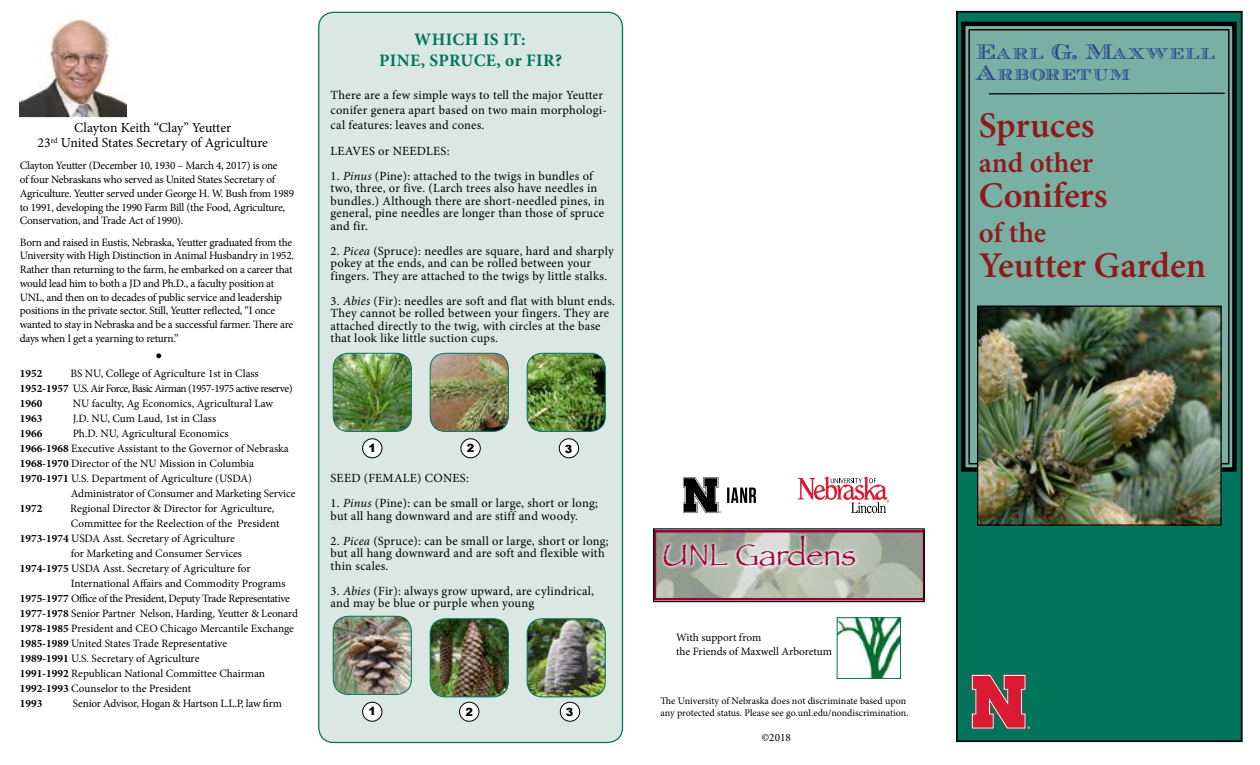
<style>
.page{position:relative;width:1260px;height:765px;background:#fff}
.page>*{position:absolute;margin:0;border:0;box-sizing:border-box;transform-origin:0 0}
.t1{font:600 36.25px "Minion Pro";letter-spacing:-.005em;color:#91191c}
.t2{font:31.62px "Papyrus";color:#9e0038}
.t3{font:28.75px/21.2px "Cash Regular Swfte";color:#25408f}
.t4{font:600 28.75px "Minion Pro";color:#91191c}
.t5{font:700 17.5px/21px "Minion Pro";letter-spacing:.02em;color:#00755b;text-align:center}
.t6{font:13.75px/15px "Minion Pro";color:#000;text-align:center}
.t7{font:12.5px/12.5px "Minion Pro";letter-spacing:.02em;color:#000}
.t8{font:11.25px/13.8px "Minion Pro";letter-spacing:-.015em;color:#000}
.t9{font:11.25px/15px "Minion Pro";letter-spacing:-.045em;color:#000}
.t10{font:700 11.25px "Minion Pro";color:#000}
.t11{font:900 11.25px "Arial";color:#000}
.t12{font:11.25px "Arial";color:#000}
.t13{font:10px/12px "Minion Pro";letter-spacing:-.005em;color:#000}
.s1{font-weight:700}
.s2{font-style:italic}
</style>
<div class="page">
<svg style="left:956px;top:11px;width:287px;height:731px;background:#016f57"></svg>
<svg style="left:959px;top:20px;width:280px;height:454px;background:#6da297"></svg>
<div style="left:968px;top:29px;width:261px;height:435px;border:1px solid #000"></div>
<svg style="left:988px;top:92px;width:238px;height:3px"></svg>
<img style="left:979px;top:308px;width:241px;height:216px">
<div style="left:977px;top:306px;width:245px;height:220px;border:1px solid #000"></div>
<img style="left:20px;top:19px;width:107px;height:98px">
<svg style="left:655px;top:530px;width:268px;height:70px;background:#b2aca6"></svg>
<div style="left:653px;top:528px;width:272px;height:74px;border:1px solid #000"></div>
<svg style="left:727px;top:488px;width:29px;height:15px"></svg>
<svg style="left:683px;top:477px;width:38px;height:36px"></svg>
<svg style="left:971px;top:674px;width:59px;height:55px;background:#a8454e"></svg>
<svg style="left:798px;top:476px;width:91px;height:37px"></svg>
<img style="left:839px;top:620px;width:60px;height:57px">
<div style="left:837px;top:618px;width:64px;height:61px;border:1px solid #00755b"></div>
<div style="left:319px;top:12px;width:303px;height:730px;background:#dae7e3;border-radius:15px"></div>
<div style="left:363px;top:702px;width:19px;height:19px;background:#fff;border-radius:50%"></div>
<div style="left:362px;top:702px;width:20px;height:20px;border:1px solid #000;border-radius:50%"></div>
<div style="left:460px;top:702px;width:19px;height:19px;background:#fff;border-radius:50%"></div>
<div style="left:459px;top:702px;width:20px;height:20px;border:1px solid #000;border-radius:50%"></div>
<div style="left:560px;top:702px;width:20px;height:19px;background:#fff;border-radius:50%"></div>
<div style="left:560px;top:702px;width:20px;height:20px;border:1px solid #000;border-radius:50%"></div>
<div style="left:363px;top:439px;width:19px;height:19px;background:#fff;border-radius:50%"></div>
<div style="left:362px;top:438px;width:20px;height:20px;border:1px solid #000;border-radius:50%"></div>
<div style="left:461px;top:439px;width:19px;height:19px;background:#fff;border-radius:50%"></div>
<div style="left:461px;top:438px;width:20px;height:20px;border:1px solid #000;border-radius:50%"></div>
<div style="left:559px;top:439px;width:20px;height:19px;background:#fff;border-radius:50%"></div>
<div style="left:559px;top:438px;width:20px;height:20px;border:1px solid #000;border-radius:50%"></div>
<img style="left:333px;top:353px;width:77px;height:78px">
<div style="left:333px;top:353px;width:79px;height:79px;border:1px solid #00755b;border-radius:15px"></div>
<img style="left:333px;top:616px;width:77px;height:78px">
<div style="left:333px;top:616px;width:79px;height:79px;border:1px solid #00755b;border-radius:15px"></div>
<img style="left:430px;top:353px;width:77px;height:78px">
<div style="left:430px;top:353px;width:79px;height:79px;border:1px solid #00755b;border-radius:15px"></div>
<img style="left:430px;top:620px;width:78px;height:77px">
<div style="left:430px;top:618px;width:79px;height:79px;border:1px solid #00755b;border-radius:15px"></div>
<img style="left:527px;top:353px;width:77px;height:78px">
<div style="left:527px;top:353px;width:79px;height:79px;border:1px solid #00755b;border-radius:15px"></div>
<img style="left:527px;top:620px;width:78px;height:77px">
<div style="left:527px;top:618px;width:79px;height:79px;border:1px solid #00755b;border-radius:15px"></div>
<p class="t6" style="left:37px;top:120px;width:232px">Clayton Keith “Clay” Yeutter<br>23<sup>rd</sup> United States Secretary of Agriculture</p>
<p class="t8" style="left:20px;top:159px;width:276px">Clayton Yeutter (December 10, 1930 – March 4, 2017) is one<br>of four Nebraskans who served as United States Secretary of Agriculture. Yeutter served under George H. W. Bush from 1989 to 1991, developing the 1990 Farm Bill (the Food, Agriculture, Conservation, and Trade Act of 1990).</p>
<p class="t8" style="left:20px;top:235px;width:276px">Born and raised in Eustis, Nebraska, Yeutter graduated from the University with High Distinction in Animal Husbandry in 1952.<br>Rather than returning to the farm, he embarked on a career that would lead him to both a JD and Ph.D., a faculty position at UNL, and then on to decades of public service and leadership positions in the private sector. Still, Yeutter reflected, “I once wanted to stay in Nebraska and be a successful farmer. There are days when I get a yearning to return.’’</p>
<p class="t12" style="left:156px;top:348px;width:8px">●</p>
<p class="t10" style="left:20px;top:365px;width:24px">1952</p>
<p class="t9" style="left:20px;top:366px;width:274px;text-indent:51px">BS NU, College of Agriculture 1st in Class<br><span class="s1">1952-1957</span> U.S. Air Force, Basic Airman (1957-1975 active reserve)<br><span class="s1">1960</span></p>
<p class="t8" style="left:73px;top:396px;width:202px">NU faculty, Ag Economics, Agricultural Law</p>
<p class="t10" style="left:20px;top:410px;width:24px">1963</p>
<p class="t8" style="left:73px;top:411px;width:145px">J.D. NU, Cum Laud, 1st in Class</p>
<p class="t10" style="left:20px;top:425px;width:24px">1966</p>
<p class="t8" style="left:73px;top:426px;width:157px">Ph.D. NU, Agricultural Economics</p>
<p class="t8" style="left:20px;top:441px;width:270px"><span class="s1">1966-1968</span> Executive Assistant to the Governor of Nebraska</p>
<p class="t8" style="left:20px;top:456px;width:236px"><span class="s1">1968-1970</span> Director of the NU Mission in Columbia</p>
<p class="t8" style="left:20px;top:471px;width:234px"><span class="s1">1970-1971</span> U.S. Department of Agriculture (USDA)</p>
<p class="t8" style="left:71px;top:486px;width:226px">Administrator of Consumer and Marketing Service</p>
<p class="t10" style="left:20px;top:500px;width:24px">1972</p>
<p class="t8" style="left:70px;top:501px;width:206px">Regional Director &amp; Director for Agriculture,</p>
<p class="t8" style="left:71px;top:516px;width:210px">Committee for the Reelection of the President</p>
<p class="t8" style="left:20px;top:531px;width:217px"><span class="s1">1973-1974</span> USDA Asst. Secretary of Agriculture</p>
<p class="t8" style="left:71px;top:546px;width:173px">for Marketing and Consumer Services</p>
<p class="t8" style="left:20px;top:561px;width:232px"><span class="s1">1974-1975</span> USDA Asst. Secretary of Agriculture for</p>
<p class="t8" style="left:71px;top:576px;width:216px">International Affairs and Commodity Programs</p>
<p class="t8" style="left:20px;top:591px;width:272px"><span class="s1">1975-1977</span> Office of the President, Deputy Trade Representative</p>
<p class="t8" style="left:20px;top:606px;width:280px"><span class="s1">1977-1978</span> Senior Partner Nelson, Harding, Yeutter &amp; Leonard</p>
<p class="t8" style="left:20px;top:621px;width:276px"><span class="s1">1978-1985</span> President and CEO Chicago Mercantile Exchange</p>
<p class="t8" style="left:20px;top:636px;width:209px"><span class="s1">1985-1989</span> United States Trade Representative</p>
<p class="t8" style="left:20px;top:651px;width:181px"><span class="s1">1989-1991</span> U.S. Secretary of Agriculture</p>
<p class="t8" style="left:20px;top:666px;width:247px"><span class="s1">1991-1992</span> Republican National Committee Chairman</p>
<p class="t8" style="left:20px;top:681px;width:173px"><span class="s1">1992-1993</span> Counselor to the President</p>
<p class="t10" style="left:20px;top:695px;width:24px">1993</p>
<p class="t8" style="left:73px;top:696px;width:210px">Senior Advisor, Hogan &amp; Hartson L.L.P, law firm</p>
<h3 class="t5" style="left:379px;top:29px;width:184px">WHICH IS IT:<br>PINE, SPRUCE, or FIR?</h3>
<p class="t7" style="left:331px;top:87px;width:278px;line-height:15px">There are a few simple ways to tell the major Yeutter conifer genera apart based on two main morphologi&shy;cal features: leaves and cones.</p>
<p class="t7" style="left:331px;top:145px;width:121px">LEAVES or NEEDLES:</p>
<p class="t7" style="left:331px;top:170px;width:275px">1. <span class="s2">Pinus</span> (Pine): attached to the twigs in bundles of two, three, or five. (Larch trees also have needles in bundles.) Although there are short-needled pines, in general, pine needles are longer than those of spruce and fir.</p>
<p class="t7" style="left:331px;top:245px;width:285px">2. <span class="s2">Picea</span> (Spruce): needles are square, hard and sharply pokey at the ends, and can be rolled between your fingers. They are attached to the twigs by little stalks.</p>
<p class="t7" style="left:331px;top:295px;width:286px">3. <span class="s2">Abies</span> (Fir): needles are soft and flat with blunt ends.<br>They cannot be rolled between your fingers. They are attached directly to the twig, with circles at the base that look like little suction cups.</p>
<p class="t11" style="left:369px;top:440px;width:9px">1</p>
<p class="t11" style="left:467px;top:440px;width:9px">2</p>
<p class="t11" style="left:565px;top:440px;width:9px">3</p>
<p class="t7" style="left:331px;top:472px;width:140px">SEED (FEMALE) CONES:</p>
<p class="t7" style="left:331px;top:497px;width:269px">1. <span class="s2">Pinus</span> (Pine): can be small or large, short or long; but all hang downward and are stiff and woody.</p>
<p class="t7" style="left:331px;top:535px;width:280px">2. <span class="s2">Picea</span> (Spruce): can be small or large, short or long; but all hang downward and are soft and flexible with thin scales.</p>
<p class="t7" style="left:331px;top:585px;width:265px">3. <span class="s2">Abies</span> (Fir): always grow upward, are cylindrical, and may be blue or purple when young</p>
<p class="t11" style="left:369px;top:703px;width:9px">1</p>
<p class="t11" style="left:466px;top:704px;width:9px">2</p>
<p class="t11" style="left:566px;top:704px;width:9px">3</p>
<h2 class="t2" style="left:662px;top:536px;width:195px">UNL Gardens</h2>
<p class="t8" style="left:676px;top:631px;width:158px">With support from<br>the Friends of Maxwell Arboretum</p>
<p class="t13" style="left:661px;top:694px;width:250px">The University of Nebraska does not discriminate based upon any protected status. Please see go.unl.edu/nondiscrimination.</p>
<p class="t8" style="left:761px;top:731px;width:31px">©2018</p>
<h3 class="t3" style="left:975px;top:41px;width:241px">Earl G. Maxwell<br>Arboretum</h3>
<h1 class="t1" style="left:979px;top:101px;width:117px">Spruces</h1>
<h3 class="t4" style="left:979px;top:143px;width:116px">and other</h3>
<h1 class="t1" style="left:979px;top:171px;width:130px">Conifers</h1>
<h3 class="t4" style="left:979px;top:213px;width:69px">of the</h3>
<h1 class="t1" style="left:979px;top:241px;width:229px">Yeutter Garden</h1>
</div>
